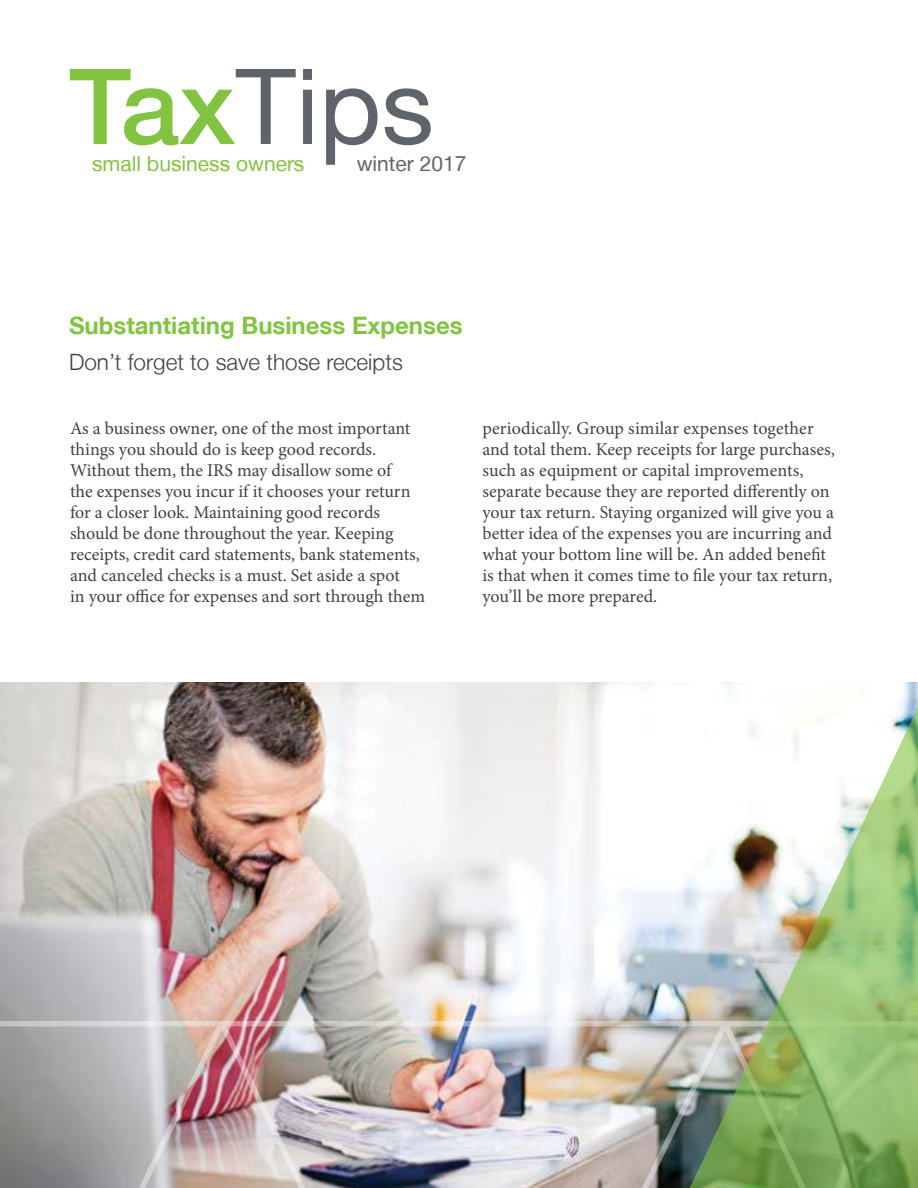
<style>
.page{position:relative;width:918px;height:1188px;background:#fff}
.page>*{position:absolute;margin:0;border:0;box-sizing:border-box;transform-origin:0 0}
.t1{font:105px "Helvetica Neue LT";color:#5f636a}
.t2{font:700 24px "Helvetica Neue LT";color:#82c341}
.t3{font:300 22.5px "Helvetica Neue LT";color:#414042}
.t4{font:21px "Helvetica Neue LT";color:#82c341}
.t5{font:21px "Helvetica Neue LT";color:#5f636a}
.t6{font:18px/21px "Minion Pro";color:#414042}
.s1{font-weight:500;color:#82c341}
</style>
<div class="page">
<img style="left:0;top:682px;width:649px;height:339px">
<img style="left:0;top:1021px;width:649px;height:167px">
<img style="left:649px;top:682px;width:269px;height:506px">
<h1 class="t1" style="left:69px;top:44px;width:366px"><span class="s1">Tax</span>Tips</h1>
<p class="t4" style="left:92px;top:151px;width:214px">small business owners</p>
<p class="t5" style="left:357px;top:151px;width:111px">winter 2017</p>
<h2 class="t2" style="left:69px;top:311px;width:395px">Substantiating Business Expenses</h2>
<p class="t3" style="left:69px;top:349px;width:335px">Don’t forget to save those receipts</p>
<p class="t6" style="left:70px;top:418px;width:357px">As a business owner, one of the most important things you should do is keep good records.<br>Without them, the IRS may disallow some of<br>the expenses you incur if it chooses your return for a closer look. Maintaining good records should be done throughout the year. Keeping receipts, credit card statements, bank statements, and canceled checks is a must. Set aside a spot<br>in your office for expenses and sort through them</p>
<p class="t6" style="left:482px;top:418px;width:354px">periodically. Group similar expenses together and total them. Keep receipts for large purchases, such as equipment or capital improvements, separate because they are reported differently on your tax return. Staying organized will give you a better idea of the expenses you are incurring and what your bottom line will be. An added benefit is that when it comes time to file your tax return, you’ll be more prepared.</p>
</div>
